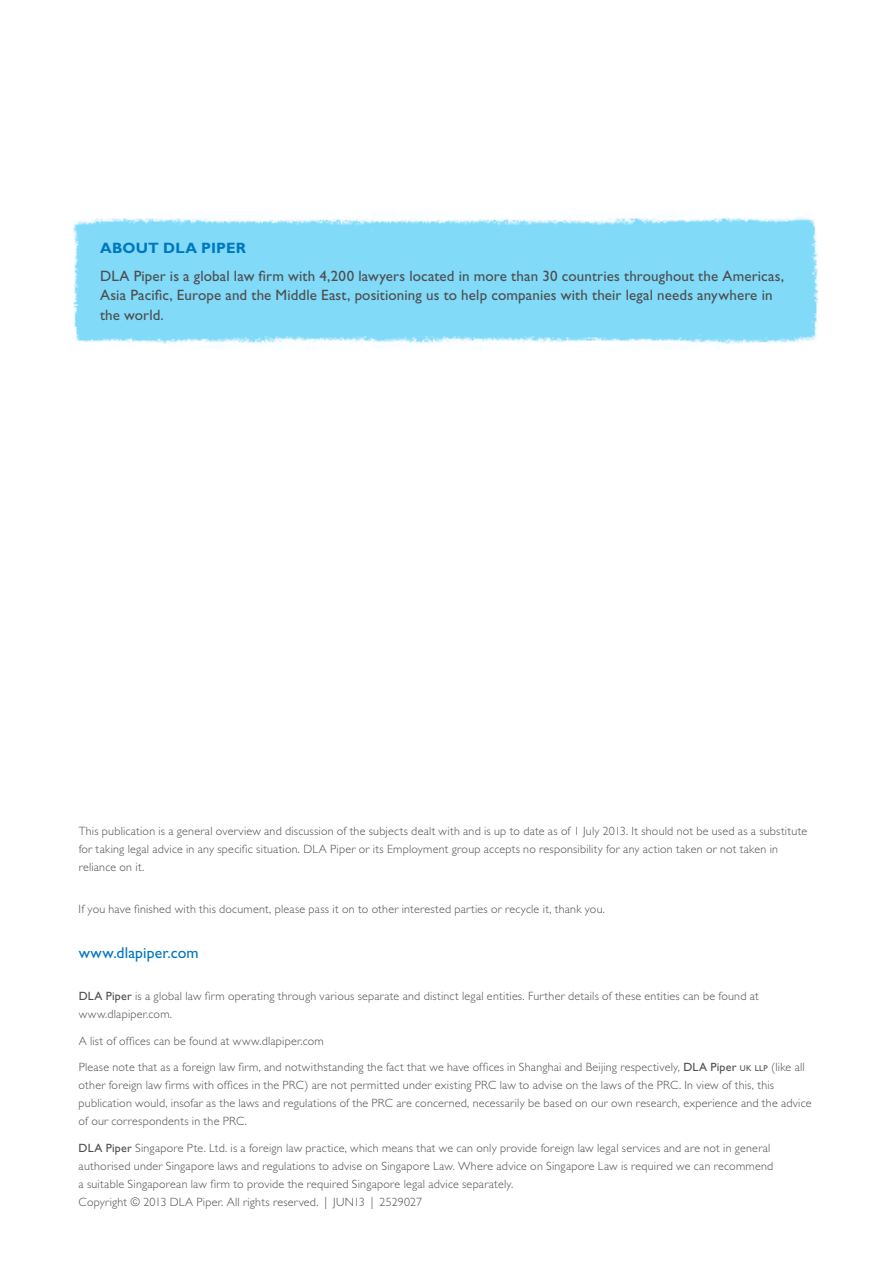
<style>
.page{position:relative;width:893px;height:1263px;background:#fff}
.page>*{position:absolute;margin:0;border:0;box-sizing:border-box;transform-origin:0 0}
.t1{font:15.75px "Gill Sans Std";letter-spacing:.01em;color:#0077be}
.t2{font:15px/19.5px "Gill Sans Std";letter-spacing:.01em;color:#4d4d4f}
.t3{font:700 15px "Gill Sans Std";color:#0077be}
.t4{font:300 12px/18px "Gill Sans Std";letter-spacing:.02em;color:#4d4d4f}
.s1{font-weight:400}
.s2{font-weight:400;font-size:8.4px}
</style>
<div class="page">
<img style="left:73px;top:218px;width:299px;height:126px">
<img style="left:372px;top:217px;width:447px;height:127px">
<p class="t3" style="left:100px;top:239px;width:13px">ABOUT</p>
<p class="t3" style="left:163px;top:239px;width:12px">DLA</p>
<p class="t3" style="left:201px;top:239px;width:43px">Piper</p>
<p class="t2" style="left:100px;top:266px;width:685px">DLA Piper is a global law firm with 4,200 lawyers located in more than 30 countries throughout the Americas,<br>Asia Pacific, Europe and the Middle East, positioning us to help companies with their legal needs anywhere in the world.</p>
<p class="t4" style="left:79px;top:822px;width:730px">This publication is a general overview and discussion of the subjects dealt with and is up to date as of 1 July 2013. It should not be used as a substitute for taking legal advice in any specific situation. DLA Piper or its Employment group accepts no responsibility for any action taken or not taken in reliance on it.</p>
<p class="t4" style="left:79px;top:900px;width:528px">If you have finished with this document, please pass it on to other interested parties or recycle it, thank you.</p>
<h1 class="t1" style="left:79px;top:943px;width:122px">www.dlapiper.com</h1>
<p class="t4" style="left:79px;top:987px;width:682px"><span class="s1">DLA Piper</span> is a global law firm operating through various separate and distinct legal entities. Further details of these entities can be found at www.dlapiper.com.</p>
<p class="t4" style="left:79px;top:1032px;width:247px">A list of offices can be found at www.dlapiper.com</p>
<p class="t4" style="left:79px;top:1058px;width:734px">Please note that as a foreign law firm, and notwithstanding the fact that we have offices in Shanghai and Beijing respectively, <span class="s1">DLA Piper</span> <span class="s2">uk llp</span> (like all other foreign law firms with offices in the PRC) are not permitted under existing PRC law to advise on the laws of the PRC. In view of this, this publication would, insofar as the laws and regulations of the PRC are concerned, necessarily be based on our own research, experience and the advice of our correspondents in the PRC.</p>
<p class="t4" style="left:79px;top:1139px;width:696px"><span class="s1">DLA Piper</span> Singapore Pte. Ltd. is a foreign law practice, which means that we can only provide foreign law legal services and are not in general authorised under Singapore laws and regulations to advise on Singapore Law. Where advice on Singapore Law is required we can recommend a suitable Singaporean law firm to provide the required Singapore legal advice separately.<br>Copyright © 2013 DLA Piper. All rights reserved. | JUN13 | 2529027</p>
</div>
